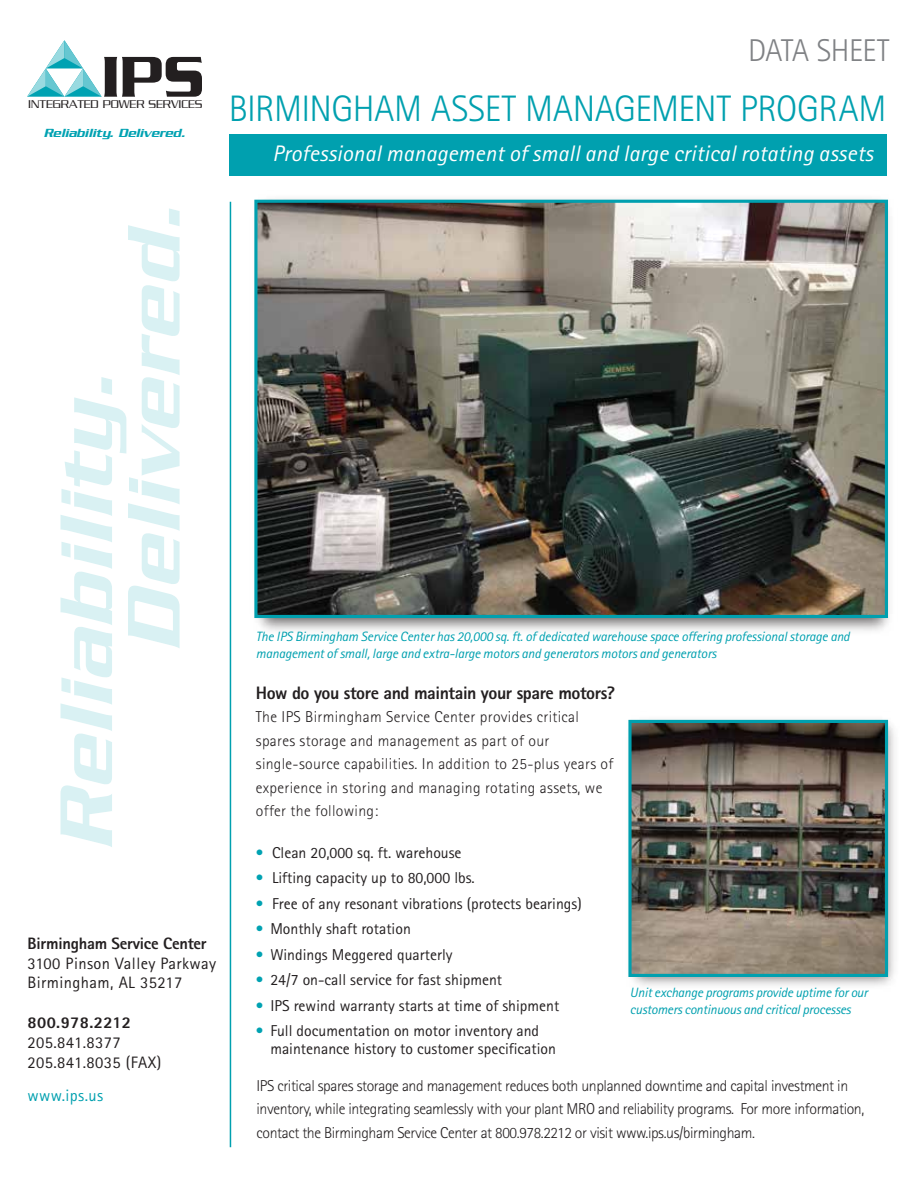
<style>
.page{position:relative;width:918px;height:1188px;background:#fff}
.page>*{position:absolute;margin:0;border:0;box-sizing:border-box;transform-origin:0 0}
.t1{font:300 36.9px "Rotis Sans Serif";letter-spacing:-.015em;color:#00a0af}
.t2{font:300 31.5px "Rotis Sans Serif";letter-spacing:-.02em;color:#808285}
.t3{font:italic 22.5px "Rotis Sans Serif";letter-spacing:.01em;color:#fff}
.t4{font:800 18px "Rotis Sans Serif";letter-spacing:-.025em;color:#231f20}
.t5{font:16.5px/19.8px "Rotis Sans Serif";letter-spacing:.025em;color:#231f20}
.t6{font:800 16.5px "Rotis Sans Serif";letter-spacing:-.015em;color:#231f20}
.t7{font:800 16.5px "Rotis Sans Serif";letter-spacing:.025em;color:#231f20}
.t8{font:16.5px "Rotis Sans Serif";letter-spacing:.025em;color:#00a0af}
.t9{font:15.75px/18px "Rotis Sans Serif";color:#231f20}
.t10{font:300 15.75px/23.4px "Rotis Sans Serif";letter-spacing:-.025em;color:#231f20}
.t11{font:300 15.75px/23.4px "Rotis Sans Serif";letter-spacing:.02em;color:#231f20}
.t12{font:italic 13.5px/16.2px "Rotis Sans Serif";letter-spacing:-.01em;color:#00a0af}
.t13{font:italic 500 12.75px "Serpentine";color:#00a2b2}
.t14{font:300 12.15px "Serpentine";color:#231f20}
.s1{font-weight:300;color:#00a2b2}
</style>
<div class="page">
<img style="left:628px;top:719px;width:266px;height:267px">
<div style="left:229px;top:134px;width:657px;height:42px;background:#00a0af"></div>
<hr style="left:230px;top:202px;width:1px;height:945px;background:#00a0af">
<svg style="left:27px;top:40px;width:175px;height:57px"></svg>
<svg style="left:61px;top:208px;width:119px;height:639px"></svg>
<img style="left:258px;top:204px;width:626px;height:410px">
<img style="left:632px;top:724px;width:252px;height:249px">
<div style="left:254px;top:200px;width:634px;height:418px;border:3px solid #00a0af"></div>
<div style="left:628px;top:720px;width:260px;height:257px;border:3px solid #00a0af"></div>
<p class="t14" style="left:28px;top:98px;width:176px">INTEGRATED POWER SERVICES</p>
<p class="t13" style="left:44px;top:125px;width:143px">Reliability. Delivered.</p>
<h2 class="t2" style="left:748px;top:33px;width:143px">DATA SHEET</h2>
<h1 class="t1" style="left:229px;top:88px;width:659px">BIRMINGHAM ASSET MANAGEMENT PROGRAM</h1>
<h3 class="t3" style="left:273px;top:140px;width:602px">Professional management of small and large critical rotating assets</h3>
<p class="t6" style="left:28px;top:933px;width:181px">Birmingham Service Center</p>
<p class="t5" style="left:28px;top:953px;width:190px">3100 Pinson Valley Parkway<br>Birmingham, AL 35217</p>
<p class="t7" style="left:28px;top:1012px;width:105px">800.978.2212</p>
<p class="t5" style="left:28px;top:1032px;width:135px">205.841.8377<br>205.841.8035 (FAX)</p>
<p class="t8" style="left:28px;top:1086px;width:77px">www.ips.us</p>
<p class="t12" style="left:256px;top:629px;width:595px">The IPS Birmingham Service Center has 20,000 sq. ft. of dedicated warehouse space offering professional storage and management of small, large and extra-large motors and generators motors and generators</p>
<p class="t4" style="left:256px;top:682px;width:361px">How do you store and maintain your spare motors?</p>
<p class="t11" style="left:256px;top:705px;width:359px">The IPS Birmingham Service Center provides critical spares storage and management as part of our single-source capabilities. In addition to 25-plus years of experience in storing and managing rotating assets, we offer the following:</p>
<p class="t9" style="left:256px;top:843px;width:207px"><span class="s1">•</span> Clean 20,000 sq. ft. warehouse</p>
<p class="t9" style="left:256px;top:869px;width:220px"><span class="s1">•</span> Lifting capacity up to 80,000 lbs.</p>
<p class="t9" style="left:256px;top:894px;width:327px"><span class="s1">•</span> Free of any resonant vibrations (protects bearings)</p>
<p class="t9" style="left:256px;top:920px;width:157px"><span class="s1">•</span> Monthly shaft rotation</p>
<p class="t9" style="left:256px;top:945px;width:198px"><span class="s1">•</span> Windings Meggered quarterly</p>
<p class="t9" style="left:256px;top:971px;width:248px"><span class="s1">•</span> 24/7 on-call service for fast shipment</p>
<p class="t9" style="left:256px;top:996px;width:305px"><span class="s1">•</span> IPS rewind warranty starts at time of shipment</p>
<p class="t9" style="left:270px;top:1022px;width:287px;text-indent:-14px"><span class="s1">•</span> Full documentation on motor inventory and maintenance history to customer specification</p>
<p class="t10" style="left:257px;top:1074px;width:609px">IPS critical spares storage and management reduces both unplanned downtime and capital investment in inventory, while integrating seamlessly with your plant MRO and reliability programs. For more information, contact the Birmingham Service Center at 800.978.2212 or visit www.ips.us/birmingham.</p>
<p class="t12" style="left:630px;top:985px;width:239px">Unit exchange programs provide uptime for our customers continuous and critical processes</p>
</div>
